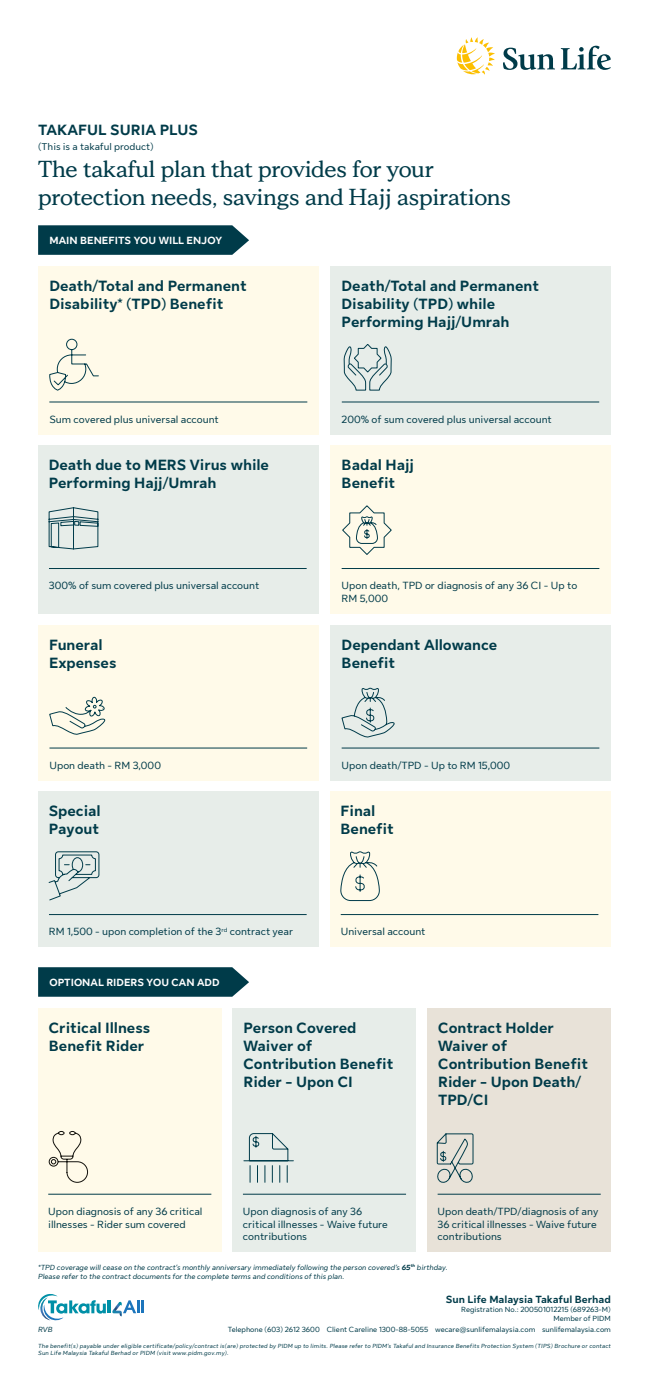
<style>
.page{position:relative;width:649px;height:1377px;background:#fff}
.page>*{position:absolute;margin:0;border:0;box-sizing:border-box;transform-origin:0 0}
.t1{font:700 23px/27.6px "Sun Life New Display";color:#003b49}
.t2{font:700 15px/18px "Sun Life New Text";color:#003b49}
.t3{font:10.5px/12.6px "Sun Life New Text";color:#003b49}
.t4{font:700 10.5px "Sun Life New Text";color:#fff}
.t5{font:700 10.5px "Sun Life New Text";color:#003b49}
.t6{font:10px "Sun Life New Text";color:#003b49}
.t7{font:italic 7.5px/9px "Sun Life New Text";color:#003b49}
.t8{font:7.5px/9px "Sun Life New Text";color:#003b49;text-align:right}
.t9{font:italic 6px/7.2px "Sun Life New Text";letter-spacing:.02em;color:#003b49}
.s1{font-weight:700}
</style>
<div class="page">
<div style="left:38px;top:1007px;width:183px;height:244px;background:#fffae9"></div>
<div style="left:233px;top:1007px;width:183px;height:244px;background:#e7ede9"></div>
<div style="left:427px;top:1007px;width:184px;height:244px;background:#e8e2d8"></div>
<div style="left:330px;top:625px;width:281px;height:155px;background:#e7ede9"></div>
<div style="left:38px;top:791px;width:281px;height:155px;background:#e7ede9"></div>
<div style="left:38px;top:445px;width:281px;height:168px;background:#e7ede9"></div>
<div style="left:330px;top:266px;width:281px;height:168px;background:#e7ede9"></div>
<svg style="left:503px;top:48px;width:52px;height:22px"></svg>
<svg style="left:561px;top:46px;width:50px;height:24px"></svg>
<svg style="left:457px;top:37px;width:38px;height:38px"></svg>
<svg style="left:38px;top:225px;width:211px;height:30px;background:#0e4553"></svg>
<svg style="left:343px;top:344px;width:49px;height:47px"></svg>
<svg style="left:341px;top:687px;width:54px;height:51px"></svg>
<svg style="left:38px;top:967px;width:211px;height:29px;background:#0b4451"></svg>
<hr style="left:48px;top:1193px;width:163px;height:1px;background:#003b49">
<svg style="left:38px;top:1294px;width:106px;height:26px"></svg>
<svg style="left:48px;top:851px;width:52px;height:49px"></svg>
<hr style="left:243px;top:1193px;width:163px;height:1px;background:#003b49">
<svg style="left:243px;top:1133px;width:51px;height:49px"></svg>
<hr style="left:437px;top:1193px;width:163px;height:1px;background:#003b49">
<svg style="left:436px;top:1133px;width:38px;height:50px"></svg>
<svg style="left:48px;top:507px;width:51px;height:43px"></svg>
<div style="left:38px;top:625px;width:281px;height:155px;background:#fffae9"></div>
<div style="left:330px;top:791px;width:281px;height:155px;background:#fffae9"></div>
<div style="left:38px;top:266px;width:281px;height:168px;background:#fffae9"></div>
<div style="left:330px;top:445px;width:281px;height:168px;background:#fffae9"></div>
<hr style="left:49px;top:402px;width:258px;height:1px;background:#003b49">
<svg style="left:49px;top:338px;width:50px;height:53px"></svg>
<hr style="left:342px;top:402px;width:257px;height:1px;background:#003b49">
<hr style="left:49px;top:568px;width:258px;height:1px;background:#003b49">
<hr style="left:49px;top:914px;width:258px;height:1px;background:#003b49">
<hr style="left:341px;top:914px;width:257px;height:1px;background:#003b49">
<hr style="left:342px;top:568px;width:257px;height:1px;background:#003b49">
<svg style="left:342px;top:505px;width:50px;height:50px"></svg>
<hr style="left:49px;top:747px;width:258px;height:1px;background:#003b49">
<hr style="left:342px;top:747px;width:257px;height:1px;background:#003b49">
<svg style="left:340px;top:851px;width:40px;height:50px"></svg>
<svg style="left:49px;top:696px;width:57px;height:39px"></svg>
<svg style="left:48px;top:1131px;width:40px;height:51px"></svg>
<h2 class="t2" style="left:38px;top:120px;width:161px">TAKAFUL SURIA PLUS</h2>
<p class="t6" style="left:38px;top:139px;width:117px">(This is a takaful product)</p>
<h1 class="t1" style="left:38px;top:154px;width:474px">The takaful plan that provides for your protection needs, savings and Hajj aspirations</h1>
<p class="t4" style="left:49px;top:233px;width:174px">MAIN BENEFITS YOU WILL ENJOY</p>
<h2 class="t2" style="left:49px;top:276px;width:199px">Death/Total and Permanent<br>Disability* (TPD) Benefit</h2>
<h2 class="t2" style="left:341px;top:276px;width:199px">Death/Total and Permanent<br>Disability (TPD) while<br>Performing Hajj/Umrah</h2>
<p class="t3" style="left:49px;top:412px;width:171px">Sum covered plus universal account</p>
<p class="t3" style="left:342px;top:412px;width:212px">200% of sum covered plus universal account</p>
<h2 class="t2" style="left:49px;top:455px;width:222px">Death due to MERS Virus while<br>Performing Hajj/Umrah</h2>
<h2 class="t2" style="left:342px;top:455px;width:74px">Badal Hajj<br>Benefit</h2>
<p class="t3" style="left:49px;top:579px;width:212px">300% of sum covered plus universal account</p>
<p class="t3" style="left:342px;top:579px;width:237px">Upon death, TPD or diagnosis of any 36 CI - Up to<br>RM 5,000</p>
<h2 class="t2" style="left:49px;top:634px;width:69px">Funeral<br>Expenses</h2>
<h2 class="t2" style="left:342px;top:634px;width:157px">Dependant Allowance<br>Benefit</h2>
<p class="t3" style="left:49px;top:758px;width:113px">Upon death - RM 3,000</p>
<p class="t3" style="left:342px;top:758px;width:170px">Upon death/TPD - Up to RM 15,000</p>
<h2 class="t2" style="left:49px;top:801px;width:54px">Special<br>Payout</h2>
<h2 class="t2" style="left:340px;top:801px;width:55px">Final<br>Benefit</h2>
<p class="t3" style="left:49px;top:924px;width:246px">RM 1,500 - upon completion of the 3<sup>rd</sup> contract year</p>
<p class="t3" style="left:341px;top:924px;width:86px">Universal account</p>
<p class="t4" style="left:49px;top:975px;width:172px">OPTIONAL RIDERS YOU CAN ADD</p>
<h2 class="t2" style="left:49px;top:1017px;width:103px">Critical Illness<br>Benefit Rider</h2>
<h2 class="t2" style="left:243px;top:1017px;width:151px">Person Covered<br>Waiver of<br>Contribution Benefit<br>Rider - Upon CI</h2>
<h2 class="t2" style="left:438px;top:1017px;width:151px">Contract Holder<br>Waiver of<br>Contribution Benefit<br>Rider - Upon Death/<br>TPD/CI</h2>
<p class="t3" style="left:243px;top:1204px;width:146px">Upon diagnosis of any 36 critical illnesses - Waive future contributions</p>
<p class="t3" style="left:437px;top:1204px;width:162px">Upon death/TPD/diagnosis of any<br>36 critical illnesses - Waive future contributions</p>
<p class="t3" style="left:48px;top:1204px;width:156px">Upon diagnosis of any 36 critical illnesses - Rider sum covered</p>
<p class="t7" style="left:38px;top:1262px;width:411px">*TPD coverage will cease on the contract’s monthly anniversary immediately following the person covered’s <span class="s1">65</span><sup>th</sup> birthday.<br>Please refer to the contract documents for the complete terms and conditions of this plan.</p>
<p class="t5" style="left:446px;top:1291px;width:166px">Sun Life Malaysia Takaful Berhad</p>
<p class="t8" style="left:461px;top:1303px;width:151px">Registration No.: 200501012215 (689263-M)<br>Member of PIDM</p>
<p class="t7" style="left:38px;top:1324px;width:16px">RVB</p>
<p class="t8" style="left:228px;top:1324px;width:384px">Telephone (603) 2612 3600 Client Careline 1300-88-5055 wecare@sunlifemalaysia.com sunlifemalaysia.com</p>
<p class="t9" style="left:38px;top:1341px;width:574px">The benefit(s) payable under eligible certificate/policy/contract is(are) protected by PIDM up to limits. Please refer to PIDM’s Takaful and Insurance Benefits Protection System (TIPS) Brochure or contact<br>Sun Life Malaysia Takaful Berhad or PIDM (visit www.pidm.gov.my).</p>
</div>
